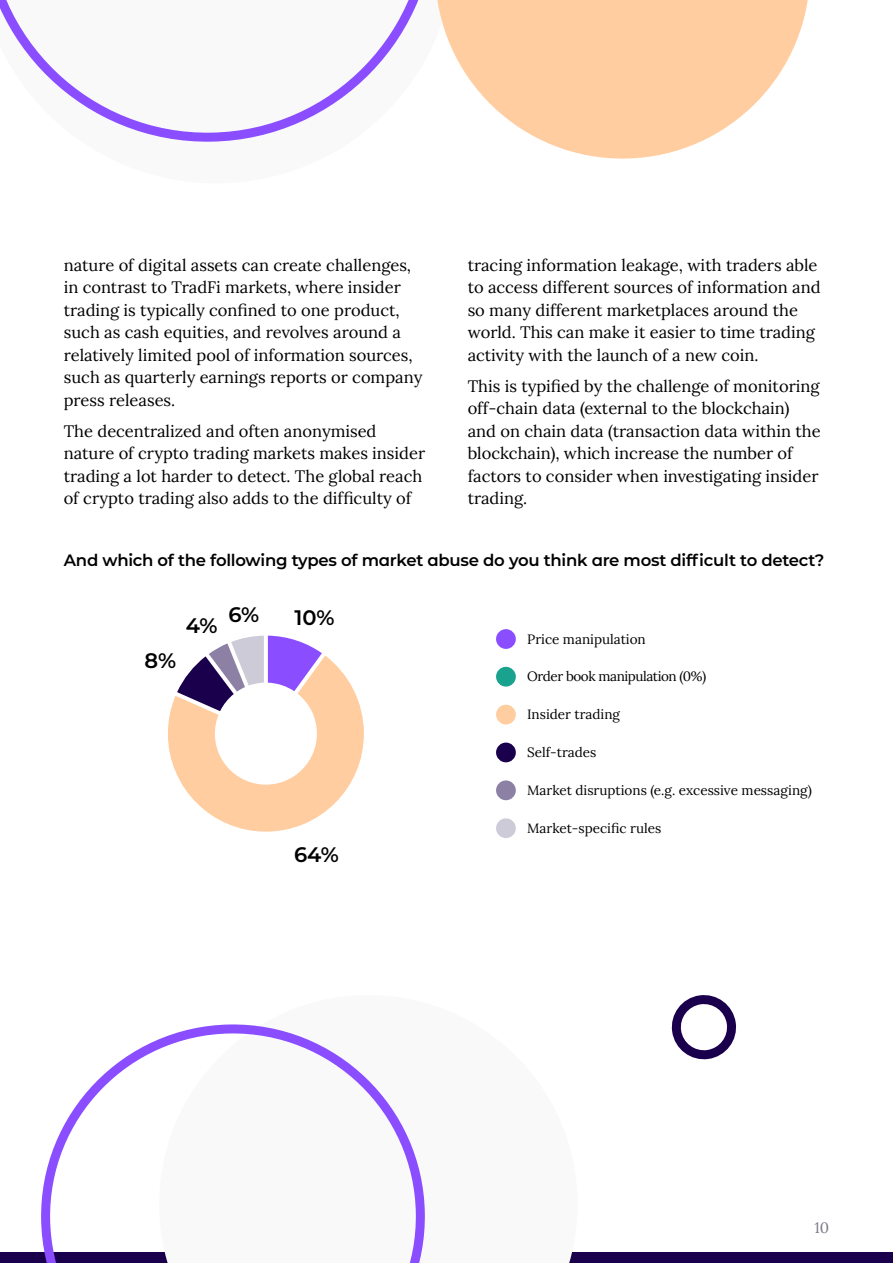
<style>
.page{position:relative;width:893px;height:1263px;background:#fff}
.page>*{position:absolute;margin:0;border:0;box-sizing:border-box;transform-origin:0 0}
.t1{font:21px "Acuiti Montserrat";color:#000}
.t2{font:16.5px/22.5px "Lora";color:#000}
.t3{font:16.5px "Acuiti Montserrat";letter-spacing:-.015em;color:#000}
.t4{font:15px "Lora";color:#7d7a87}
.t5{font:13.5px "Lora";color:#000}
.t6{font:13.5px "Lora";letter-spacing:-.03em;color:#000}
</style>
<div class="page">
<svg style="left:437px;top:0;width:371px;height:159px;fill:#ffcd9f"></svg>
<svg style="left:0;top:0;width:419px;height:142px"></svg>
<div style="left:0;top:1252px;width:893px;height:11px;background:#1a004c"></div>
<svg style="left:168px;top:636px;width:196px;height:196px"></svg>
<div style="left:496px;top:667px;width:20px;height:19px;background:#19a38f;border-radius:50%"></div>
<div style="left:496px;top:705px;width:20px;height:19px;background:#ffcd9f;border-radius:50%"></div>
<div style="left:496px;top:742px;width:20px;height:20px;background:#1a004c;border-radius:50%"></div>
<div style="left:496px;top:780px;width:20px;height:20px;background:#8d80a5;border-radius:50%"></div>
<div style="left:496px;top:818px;width:20px;height:20px;background:#cecbd8;border-radius:50%"></div>
<div style="left:496px;top:629px;width:20px;height:20px;background:#8a4dff;border-radius:50%"></div>
<svg style="left:671px;top:995px;width:66px;height:65px"></svg>
<div style="left:427px;top:1252px;width:145px;height:11px;background:#f9f9fa"></div>
<svg style="left:41px;top:1024px;width:386px;height:239px"></svg>
<p class="t2" style="left:64px;top:252px;width:360px">nature of digital assets can create challenges, in contrast to TradFi markets, where insider trading is typically confined to one product, such as cash equities, and revolves around a relatively limited pool of information sources, such as quarterly earnings reports or company press releases.</p>
<p class="t2" style="left:64px;top:419px;width:363px">The decentralized and often anonymised nature of crypto trading markets makes insider trading a lot harder to detect. The global reach of crypto trading also adds to the difficulty of</p>
<p class="t2" style="left:468px;top:253px;width:354px">tracing information leakage, with traders able to access different sources of information and so many different marketplaces around the world. This can make it easier to time trading activity with the launch of a new coin.</p>
<p class="t2" style="left:468px;top:374px;width:355px">This is typified by the challenge of monitoring off-chain data (external to the blockchain) and on chain data (transaction data within the blockchain), which increase the number of factors to consider when investigating insider trading.</p>
<p class="t3" style="left:64px;top:548px;width:762px">And which of the following types of market abuse do you think are most difficult to detect?</p>
<p class="t1" style="left:145px;top:645px;width:33px">8%</p>
<p class="t1" style="left:186px;top:611px;width:33px">4%</p>
<p class="t1" style="left:228px;top:600px;width:32px">6%</p>
<p class="t1" style="left:294px;top:603px;width:42px">10%</p>
<p class="t1" style="left:294px;top:839px;width:46px">64%</p>
<p class="t5" style="left:527px;top:629px;width:120px">Price manipulation</p>
<p class="t6" style="left:527px;top:666px;width:181px">Order book manipulation (0%)</p>
<p class="t5" style="left:527px;top:704px;width:94px">Insider trading</p>
<p class="t5" style="left:527px;top:742px;width:71px">Self-trades</p>
<p class="t5" style="left:527px;top:780px;width:286px">Market disruptions (e.g. excessive messaging)</p>
<p class="t5" style="left:527px;top:818px;width:136px">Market-specific rules</p>
<p class="t4" style="left:814px;top:1216px;width:16px">10</p>
</div>
